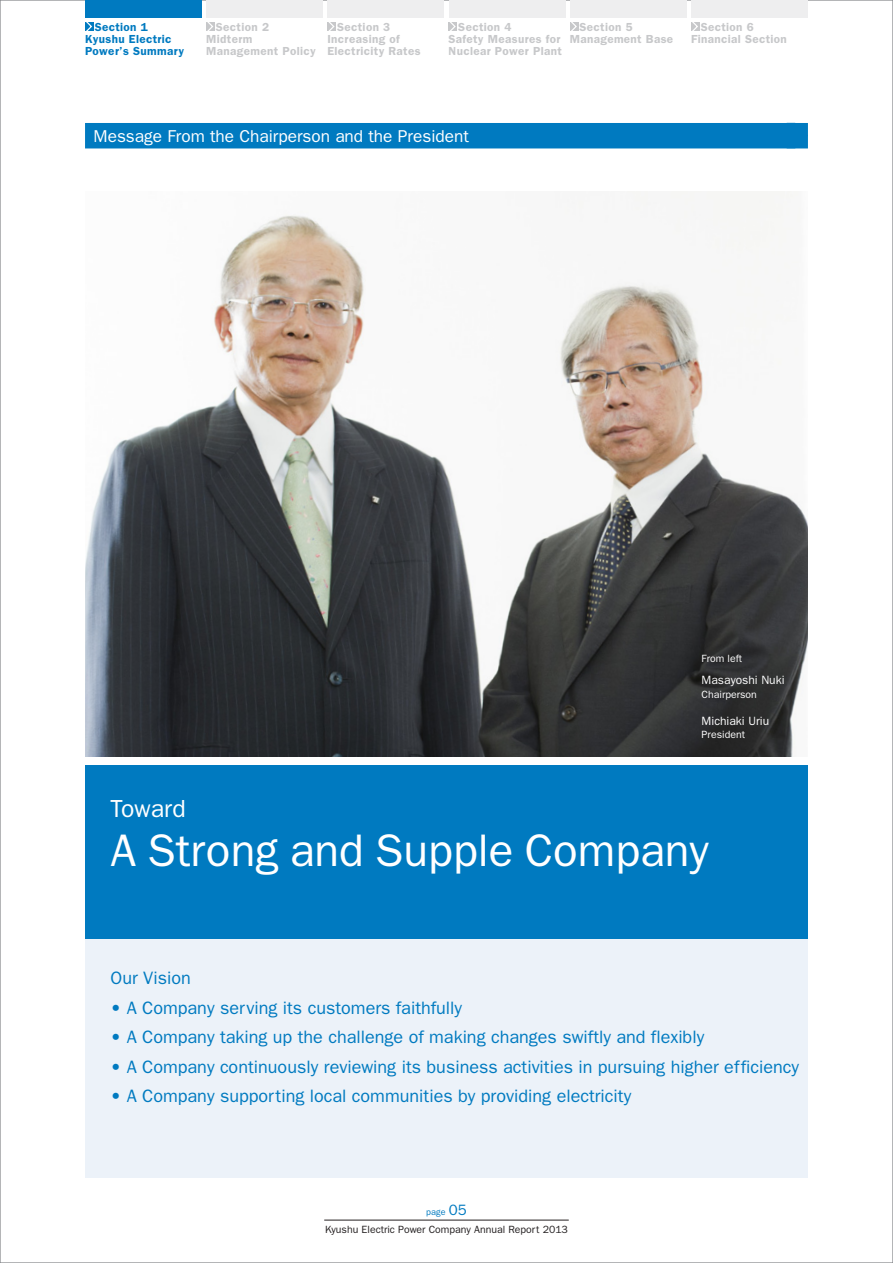
<style>
.page{position:relative;width:893px;height:1263px;background:#fff}
.page>*{position:absolute;margin:0;border:0;box-sizing:border-box;transform-origin:0 0}
.t1{font:45.75px "Franklin Gothic";color:#fff}
.t2{font:24.75px "Franklin Gothic";color:#fff}
.t3{font:18px "Franklin Gothic";color:#007ac0}
.t4{font:17.25px "Franklin Gothic";color:#fff}
.t5{font:12px "Franklin Gothic";color:#fff}
.t6{font:600 11.7px/12px "Franklin Gothic";letter-spacing:.03em;color:#c7c8ca}
.t7{font:600 11.7px/12px "Franklin Gothic";letter-spacing:.03em;color:#007ac0}
.t8{font:10.5px "Franklin Gothic";color:#231f20}
.t9{font:10.5px "Franklin Gothic";color:#fff}
.t10{font:9px "Franklin Gothic";color:#007ac0}
.s1{font-size:15px}
</style>
<div class="page">
<img style="left:85px;top:191px;width:723px;height:566px">
<div style="left:85px;top:765px;width:723px;height:211px;background:#007ac0"></div>
<div style="left:85px;top:940px;width:723px;height:238px;background:#ecf2f9"></div>
<div style="left:85px;top:123px;width:723px;height:25px;background:#007ac0"></div>
<svg style="left:807px;top:123px;width:1px;height:25px"></svg>
<hr style="left:324px;top:1220px;width:245px;height:1px;background:#231f20">
<div style="left:85px;top:22px;width:9px;height:9px;background:#007ac0"></div>
<svg style="left:86px;top:22px;width:6px;height:9px"></svg>
<div style="left:85px;top:0;width:117px;height:17px;background:#007ac0"></div>
<div style="left:206px;top:22px;width:9px;height:9px;background:#c7c8ca"></div>
<svg style="left:207px;top:22px;width:6px;height:9px"></svg>
<div style="left:206px;top:0;width:117px;height:17px;background:#eeeeef"></div>
<svg style="left:448px;top:22px;width:9px;height:9px"></svg>
<div style="left:449px;top:0;width:117px;height:17px;background:#eeeeef"></div>
<svg style="left:570px;top:22px;width:8px;height:9px"></svg>
<div style="left:570px;top:0;width:117px;height:17px;background:#eeeeef"></div>
<svg style="left:691px;top:22px;width:8px;height:9px"></svg>
<div style="left:691px;top:0;width:117px;height:17px;background:#eeeeef"></div>
<div style="left:327px;top:0;width:117px;height:17px;background:#eeeeef"></div>
<div style="left:327px;top:22px;width:9px;height:9px;background:#c7c8ca"></div>
<svg style="left:329px;top:22px;width:6px;height:9px"></svg>
<p class="t7" style="left:85px;top:21px;width:101px;text-indent:10px">Section 1<br>Kyushu Electric<br>Power’s Summary</p>
<p class="t6" style="left:206px;top:21px;width:111px;text-indent:10px">Section 2<br>Midterm<br>Management Policy</p>
<p class="t6" style="left:449px;top:21px;width:115px;text-indent:10px">Section 4<br>Safety Measures for<br>Nuclear Power Plant</p>
<p class="t6" style="left:570px;top:21px;width:105px;text-indent:10px">Section 5<br>Management Base</p>
<p class="t6" style="left:691px;top:21px;width:97px;text-indent:10px">Section 6<br>Financial Section</p>
<p class="t6" style="left:327px;top:21px;width:95px;text-indent:10px">Section 3<br>Increasing of<br>Electricity Rates</p>
<p class="t4" style="left:94px;top:126px;width:377px">Message From the Chairperson and the President</p>
<p class="t9" style="left:702px;top:652px;width:42px">From left</p>
<p class="t5" style="left:702px;top:673px;width:85px">Masayoshi Nuki</p>
<p class="t9" style="left:702px;top:688px;width:57px">Chairperson</p>
<p class="t5" style="left:702px;top:714px;width:69px">Michiaki Uriu</p>
<p class="t9" style="left:702px;top:728px;width:45px">President</p>
<h2 class="t2" style="left:111px;top:795px;width:77px">Toward</h2>
<h1 class="t1" style="left:111px;top:825px;width:600px">A Strong and Supple Company</h1>
<p class="t3" style="left:111px;top:967px;width:82px">Our Vision</p>
<p class="t3" style="left:111px;top:997px;width:353px">• A Company serving its customers faithfully</p>
<p class="t3" style="left:111px;top:1026px;width:595px">• A Company taking up the challenge of making changes swiftly and flexibly</p>
<p class="t3" style="left:111px;top:1056px;width:690px">• A Company continuously reviewing its business activities in pursuing higher efficiency</p>
<p class="t3" style="left:111px;top:1085px;width:522px">• A Company supporting local communities by providing electricity</p>
<p class="t10" style="left:426px;top:1207px;width:42px">page <span class="s1">05</span></p>
<p class="t8" style="left:325px;top:1223px;width:244px">Kyushu Electric Power Company Annual Report 2013</p>
</div>
